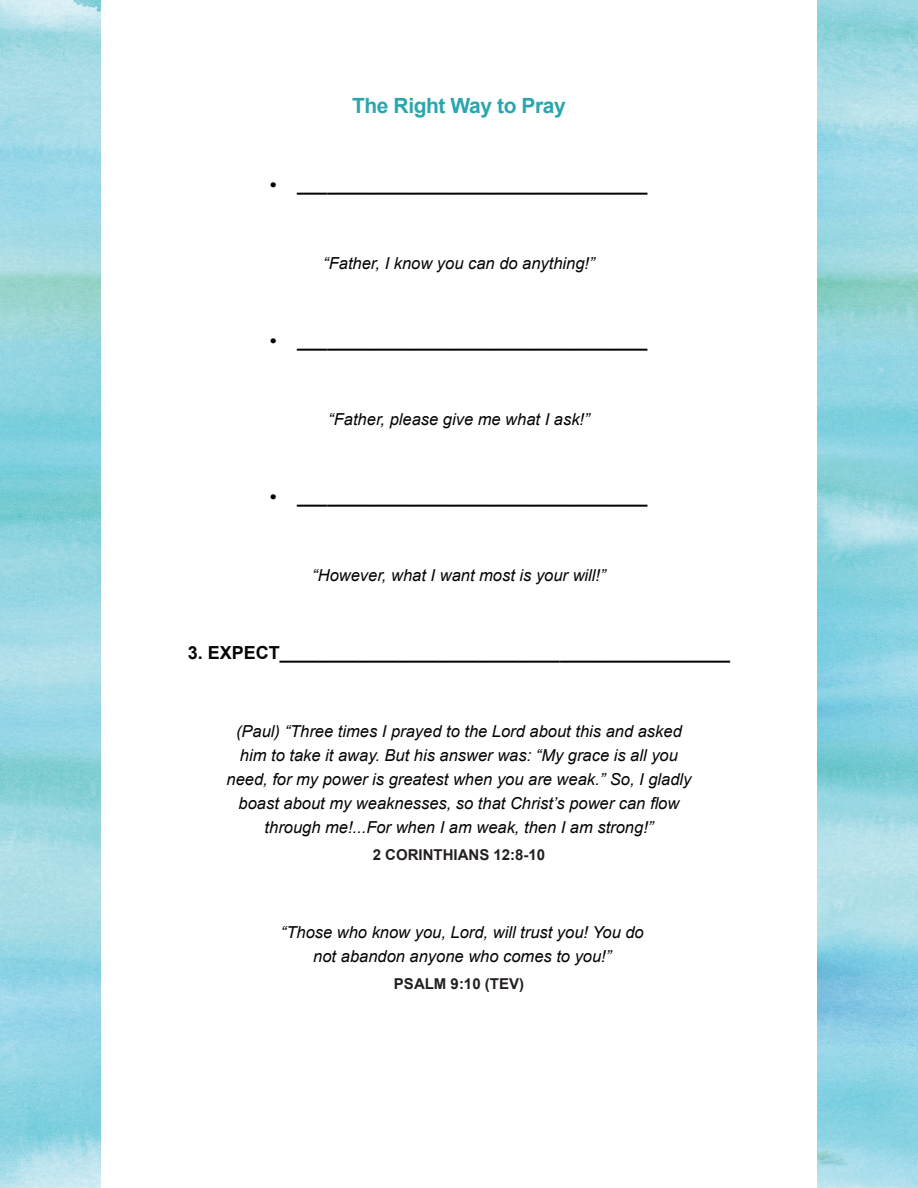
<style>
.page{position:relative;width:918px;height:1188px;background:#fff}
.page>*{position:absolute;margin:0;border:0;box-sizing:border-box;transform-origin:0 0}
.Subhead{font:700 21px "Arial";letter-spacing:-.02em;color:#2aa7ad}
.Fill_in_lines{font:700 18px "Arial";color:#040503}
.Scripture{font:italic 16.5px/24px "Arial";color:#040503;text-align:center}
.Reference{font:700 15px "Arial";color:#231f20}
</style>
<div class="page">
<img style="left:0;top:0;width:100px;height:1188px">
<img style="left:818px;top:0;width:100px;height:1188px">
<p class="Subhead" style="left:352px;top:92px;width:215px">The Right Way to Pray</p>
<p class="Fill_in_lines" style="left:270px;top:173px;width:379px">• ___________________________________</p>
<p class="Scripture" style="left:323px;top:252px;width:273px">“Father, I know you can do anything!”</p>
<p class="Fill_in_lines" style="left:270px;top:329px;width:379px">• ___________________________________</p>
<p class="Scripture" style="left:328px;top:408px;width:263px">“Father, please give me what I ask!”</p>
<p class="Fill_in_lines" style="left:270px;top:485px;width:379px">• ___________________________________</p>
<p class="Scripture" style="left:312px;top:564px;width:295px">“However, what I want most is your will!”</p>
<p class="Fill_in_lines" style="left:188px;top:641px;width:544px">3. EXPECT_____________________________________________</p>
<p class="Scripture" style="left:227px;top:720px;width:466px">(Paul) “Three times I prayed to the Lord about this and asked him to take it away. But his answer was: “My grace is all you need, for my power is greatest when you are weak.” So, I gladly boast about my weaknesses, so that Christ’s power can flow through me!...For when I am weak, then I am strong!”</p>
<p class="Reference" style="left:373px;top:845px;width:174px">2 CORINTHIANS 12:8-10</p>
<p class="Scripture" style="left:281px;top:921px;width:364px">“Those who know you, Lord, will trust you! You do not abandon anyone who comes to you!”</p>
<p class="Reference" style="left:394px;top:974px;width:132px">PSALM 9:10 (TEV)</p>
</div>
